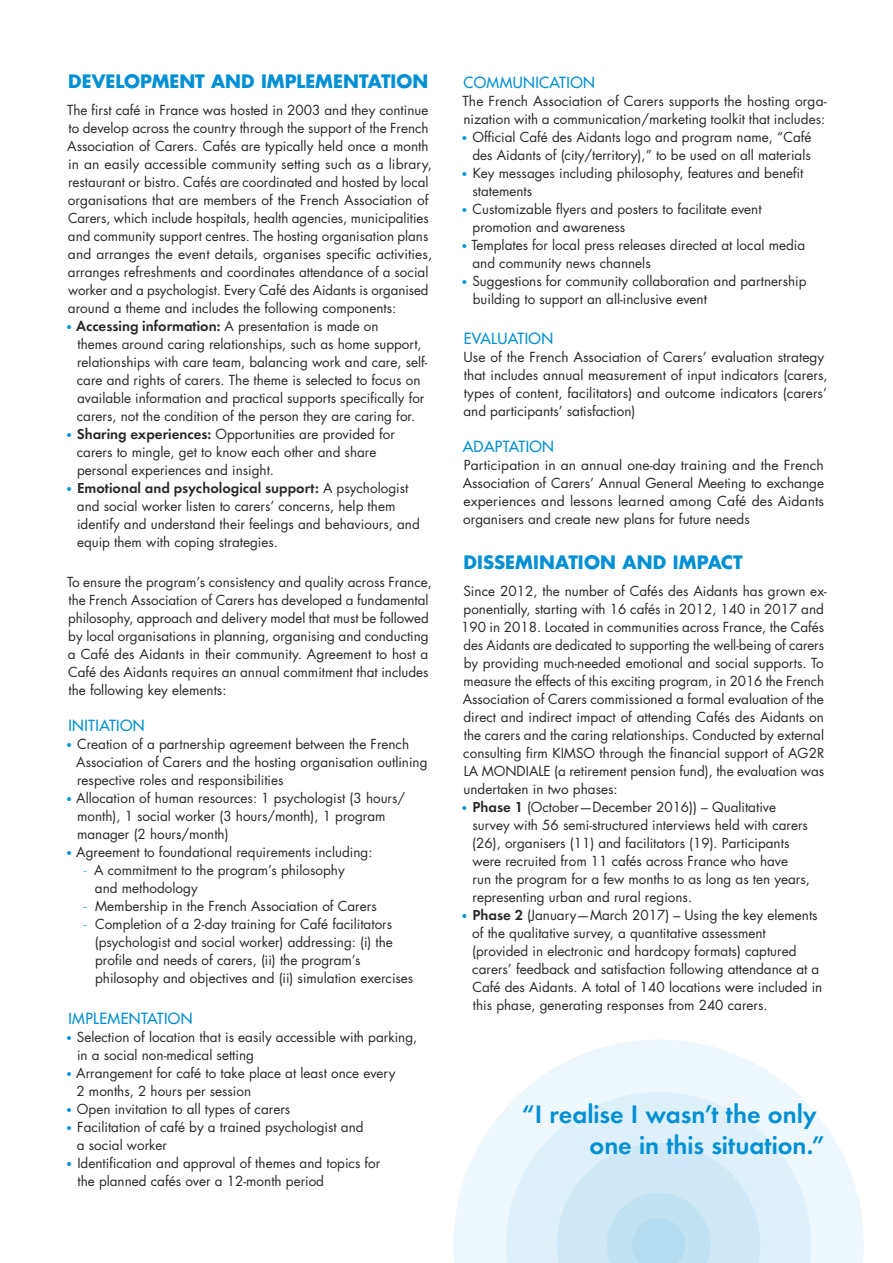
<style>
.page{position:relative;width:893px;height:1263px;background:#fff}
.page>*{position:absolute;margin:0;border:0;box-sizing:border-box;transform-origin:0 0}
.t1{font:600 26.25px/30px "Futura T";color:#0090d3;text-align:right}
.t2{font:700 18px "Futura LT";letter-spacing:.005em;color:#0090d3}
.t3{font:600 15px "Futura T";color:#292829}
.t4{font:15px "Futura LT";letter-spacing:.025em;color:#0090d3}
.t5{font:13.5px/18px "Futura LT";color:#292829}
.s1{font-family:"Futura LT";font-weight:400;font-size:10.5px;color:#0093d5}
.s2{font-family:"Futura LT";font-weight:400;font-size:13.5px}
.s3{font-size:10.5px;color:#0093d5}
.s4{font-family:"Futura T";font-weight:600;font-size:15px}
.s5{font-family:"Glober";font-size:10.5px;color:#0093d5}
</style>
<div class="page">
<svg style="left:454px;top:1040px;width:410px;height:223px;fill:#eef7fc"></svg>
<svg style="left:506px;top:1092px;width:305px;height:171px;fill:#def0f9"></svg>
<svg style="left:557px;top:1143px;width:203px;height:120px"></svg>
<h2 class="t2" style="left:68px;top:69px;width:362px">DEVELOPMENT AND IMPLEMENTATION</h2>
<p class="t5" style="left:67px;top:101px;width:367px">The first café in France was hosted in 2003 and they continue to develop across the country through the support of the French Association of Carers. Cafés are typically held once a month in an easily accessible community setting such as a library, restaurant or bistro. Cafés are coordinated and hosted by local organisations that are members of the French Association of Carers, which include hospitals, health agencies, municipalities and community support centres. The hosting organisation plans and arranges the event details, organises specific activities, arranges refreshments and coordinates attendance of a social worker and a psychologist. Every Café des Aidants is organised around a theme and includes the following components:</p>
<p class="t3" style="left:66px;top:317px;width:314px"><span class="s1">•</span> Accessing information: <span class="s2">A presentation is made on</span></p>
<p class="t5" style="left:77px;top:335px;width:352px">themes around caring relationships, such as home support, relationships with care team, balancing work and care, self&shy;care and rights of carers. The theme is selected to focus on available information and practical supports specifically for carers, not the condition of the person they are caring for.</p>
<p class="t5" style="left:77px;top:425px;width:320px;text-indent:-11px"><span class="s3">•</span> <span class="s4">Sharing experiences:</span> Opportunities are provided for carers to mingle, get to know each other and share personal experiences and insight.</p>
<p class="t3" style="left:66px;top:479px;width:344px"><span class="s1">•</span> Emotional and psychological support: <span class="s2">A psychologist</span></p>
<p class="t5" style="left:77px;top:497px;width:344px">and social worker listen to carers’ concerns, help them identify and understand their feelings and behaviours, and equip them with coping strategies.</p>
<p class="t5" style="left:67px;top:573px;width:366px">To ensure the program’s consistency and quality across France, the French Association of Carers has developed a fundamental philosophy, approach and delivery model that must be followed by local organisations in planning, organising and conducting a Café des Aidants in their community. Agreement to host a Café des Aidants requires an annual commitment that includes the following key elements:</p>
<p class="t4" style="left:68px;top:716px;width:78px">INITIATION</p>
<p class="t5" style="left:76px;top:735px;width:353px;text-indent:-10px"><span class="s3">•</span> Creation of a partnership agreement between the French<br>Association of Carers and the hosting organisation outlining respective roles and responsibilities</p>
<p class="t5" style="left:77px;top:789px;width:330px;text-indent:-11px"><span class="s3">•</span> Allocation of human resources: 1 psychologist (3 hours/ month), 1 social worker (3 hours/month), 1 program manager (2 hours/month)</p>
<p class="t5" style="left:66px;top:843px;width:308px"><span class="s3">•</span> Agreement to foundational requirements including:</p>
<p class="t5" style="left:83px;top:861px;width:263px"><span class="s5">−</span> A commitment to the program’s philosophy</p>
<p class="t5" style="left:95px;top:879px;width:104px">and methodology</p>
<p class="t5" style="left:83px;top:897px;width:295px"><span class="s5">−</span> Membership in the French Association of Carers</p>
<p class="t5" style="left:83px;top:915px;width:311px"><span class="s5">−</span> Completion of a 2-day training for Café facilitators</p>
<p class="t5" style="left:95px;top:933px;width:300px">(psychologist and social worker) addressing: (i) the</p>
<p class="t5" style="left:95px;top:951px;width:267px">profile and needs of carers, (ii) the program’s</p>
<p class="t5" style="left:95px;top:969px;width:320px">philosophy and objectives and (ii) simulation exercises</p>
<p class="t4" style="left:68px;top:1008px;width:125px">IMPLEMENTATION</p>
<p class="t5" style="left:77px;top:1028px;width:342px;text-indent:-11px"><span class="s3">•</span> Selection of location that is easily accessible with parking, in a social non-medical setting</p>
<p class="t5" style="left:76px;top:1064px;width:320px;text-indent:-10px"><span class="s3">•</span> Arrangement for café to take place at least once every<br>2 months, 2 hours per session</p>
<p class="t5" style="left:66px;top:1100px;width:226px"><span class="s3">•</span> Open invitation to all types of carers</p>
<p class="t5" style="left:77px;top:1118px;width:288px;text-indent:-11px"><span class="s3">•</span> Facilitation of café by a trained psychologist and a social worker</p>
<p class="t5" style="left:77px;top:1154px;width:304px;text-indent:-11px"><span class="s3">•</span> Identification and approval of themes and topics for the planned cafés over a 12-month period</p>
<p class="t4" style="left:463px;top:72px;width:133px">COMMUNICATION</p>
<p class="t5" style="left:462px;top:92px;width:366px">The French Association of Carers supports the hosting orga&shy;nization with a communication/marketing toolkit that includes:</p>
<p class="t5" style="left:462px;top:128px;width:351px;text-align:right"><span class="s3">•</span> Official Café des Aidants logo and program name, “Café des Aidants of (city/territory),” to be used on all materials</p>
<p class="t5" style="left:472px;top:164px;width:332px;text-indent:-11px"><span class="s3">•</span> Key messages including philosophy, features and benefit statements</p>
<p class="t5" style="left:473px;top:200px;width:291px;text-indent:-11px"><span class="s3">•</span> Customizable flyers and posters to facilitate event promotion and awareness</p>
<p class="t5" style="left:472px;top:236px;width:334px;text-indent:-11px"><span class="s3">•</span> Templates for local press releases directed at local media and community news channels</p>
<p class="t5" style="left:473px;top:272px;width:335px;text-indent:-11px"><span class="s3">•</span> Suggestions for community collaboration and partnership building to support an all-inclusive event</p>
<p class="t4" style="left:464px;top:329px;width:91px">EVALUATION</p>
<p class="t5" style="left:463px;top:348px;width:366px">Use of the French Association of Carers’ evaluation strategy that includes annual measurement of input indicators (carers, types of content, facilitators) and outcome indicators (carers’ and participants’ satisfaction)</p>
<p class="t4" style="left:463px;top:437px;width:93px">ADAPTATION</p>
<p class="t5" style="left:463px;top:456px;width:363px;text-align:justify">Participation in an annual one-day training and the French Association of Carers’ Annual General Meeting to exchange experiences and lessons learned among Café des Aidants organisers and create new plans for future needs</p>
<h2 class="t2" style="left:464px;top:551px;width:281px">DISSEMINATION AND IMPACT</h2>
<p class="t5" style="left:461px;top:582px;width:367px">Since 2012, the number of Cafés des Aidants has grown ex&shy;ponentially, starting with 16 cafés in 2012, 140 in 2017 and 190 in 2018. Located in communities across France, the Cafés des Aidants are dedicated to supporting the well-being of carers by providing much-needed emotional and social supports. To measure the effects of this exciting program, in 2016 the French Association of Carers commissioned a formal evaluation of the direct and indirect impact of attending Cafés des Aidants on the carers and the caring relationships. Conducted by external consulting firm KIMSO through the financial support of AG2R LA MONDIALE (a retirement pension fund), the evaluation was undertaken in two phases:</p>
<p class="t5" style="left:472px;top:798px;width:339px;text-indent:-11px"><span class="s3">•</span> <span class="s4">Phase 1</span> (October—December 2016)) – Qualitative survey with 56 semi-structured interviews held with carers (26), organisers (11) and facilitators (19). Participants were recruited from 11 cafés across France who have<br>run the program for a few months to as long as ten years, representing urban and rural regions.</p>
<p class="t5" style="left:472px;top:906px;width:352px;text-indent:-11px"><span class="s3">•</span> <span class="s4">Phase 2</span> (January—March 2017) – Using the key elements of the qualitative survey, a quantitative assessment (provided in electronic and hardcopy formats) captured carers’ feedback and satisfaction following attendance at a Café des Aidants. A total of 140 locations were included in this phase, generating responses from 240 carers.</p>
<h1 class="t1" style="left:522px;top:1099px;width:304px">“I realise I wasn’t the only one in this situation.”</h1>
</div>
